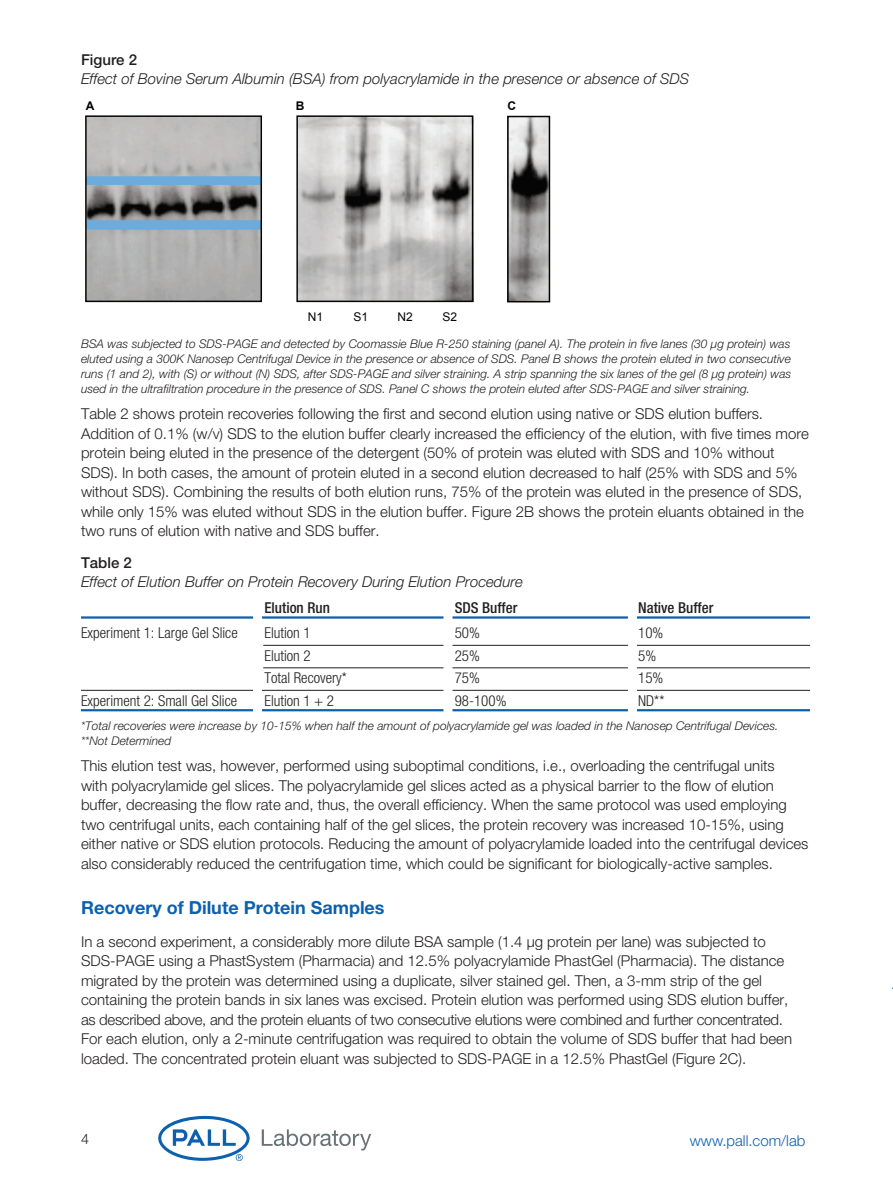
<style>
.page{position:relative;width:893px;height:1188px;background:#fff}
.page>*{position:absolute;margin:0;border:0;box-sizing:border-box;transform-origin:0 0}
.Level_1_Subhead{font:700 18px "Helvetica Neue LT Std";color:#0d60ae}
.Level_1_Body_Text{font:300 15px/19.5px "Helvetica Neue LT Std";color:#231f20}
.Level_1_Fig_Tab_Titl{font:italic 300 15px "Helvetica Neue LT Std";color:#231f20}
.Level_1_Chart_Copy{font:300 condensed 15px "Helvetica Neue LT Std";color:#231f20}
.Level_1_Chart_Head_R{font:500 condensed 15px "Helvetica Neue LT Std";color:#231f20}
.t1{font:300 15px "Helvetica Neue LT Std";color:#0d60ae}
.Level_1_Fig_Tab_Num{font:500 15px "Helvetica Neue LT Std";color:#231f20}
.t2{font:300 14.25px "Helvetica Neue LT Std";color:#231f20}
.Level_2_Graph_Char_F{font:italic 300 12px/15px "Helvetica Neue LT Std";color:#231f20;text-align:justify}
.t3{font:12px "Arial";color:#050504}
.t4{font:700 12px "Arial";color:#050504}
</style>
<div class="page">
<svg style="left:158px;top:1116px;width:92px;height:45px"></svg>
<svg style="left:262px;top:1129px;width:109px;height:22px"></svg>
<hr style="left:81px;top:616px;width:729px;height:3px;background:#0d60ae">
<hr style="left:263px;top:645px;width:547px;height:1px;background:#231f20">
<hr style="left:263px;top:668px;width:547px;height:1px;background:#231f20">
<hr style="left:81px;top:690px;width:729px;height:1px;background:#231f20">
<hr style="left:81px;top:709px;width:729px;height:2px;background:#0d60ae">
<img style="left:88px;top:118px;width:171px;height:181px">
<div style="left:86px;top:176px;width:176px;height:9px;background:#6babdd"></div>
<div style="left:86px;top:220px;width:176px;height:10px;background:#6babdd"></div>
<div style="left:85px;top:115px;width:177px;height:187px;border:2px solid #050504"></div>
<img style="left:299px;top:116px;width:175px;height:185px">
<div style="left:296px;top:115px;width:177px;height:187px;border:2px solid #050504"></div>
<img style="left:510px;top:119px;width:37px;height:180px">
<div style="left:507px;top:116px;width:43px;height:186px;border:2px solid #050504"></div>
<div style="left:253px;top:608px;width:9px;height:109px;background:#fff"></div>
<div style="left:443px;top:608px;width:9px;height:109px;background:#fff"></div>
<div style="left:628px;top:608px;width:9px;height:109px;background:#fff"></div>
<p class="Level_1_Fig_Tab_Num" style="left:81px;top:50px;width:58px">Figure 2</p>
<p class="Level_1_Fig_Tab_Titl" style="left:81px;top:70px;width:610px">Effect of Bovine Serum Albumin (BSA) from polyacrylamide in the presence or absence of SDS</p>
<p class="t4" style="left:86px;top:97px;width:10px">A</p>
<p class="t4" style="left:296px;top:97px;width:10px">B</p>
<p class="t4" style="left:508px;top:97px;width:10px">C</p>
<p class="t3" style="left:308px;top:309px;width:17px">N1</p>
<p class="t3" style="left:353px;top:309px;width:16px">S1</p>
<p class="t3" style="left:397px;top:309px;width:17px">N2</p>
<p class="t3" style="left:442px;top:309px;width:16px">S2</p>
<p class="Level_2_Graph_Char_F" style="left:81px;top:336px;width:712px">BSA was subjected to SDS-PAGE and detected by Coomassie Blue R-250 staining (panel A). The protein in five lanes (30 μg protein) was eluted using a 300K Nanosep Centrifugal Device in the presence or absence of SDS. Panel B shows the protein eluted in two consecutive runs (1 and 2), with (S) or without (N) SDS, after SDS-PAGE and silver straining. A strip spanning the six lanes of the gel (8 μg protein) was used in the ultrafiltration procedure in the presence of SDS. Panel C shows the protein eluted after SDS-PAGE and silver straining.</p>
<p class="Level_1_Body_Text" style="left:81px;top:404px;width:729px">Table 2 shows protein recoveries following the first and second elution using native or SDS elution buffers.<br>Addition of 0.1% (w/v) SDS to the elution buffer clearly increased the efficiency of the elution, with five times more protein being eluted in the presence of the detergent (50% of protein was eluted with SDS and 10% without SDS). In both cases, the amount of protein eluted in a second elution decreased to half (25% with SDS and 5% without SDS). Combining the results of both elution runs, 75% of the protein was eluted in the presence of SDS, while only 15% was eluted without SDS in the elution buffer. Figure 2B shows the protein eluants obtained in the two runs of elution with native and SDS buffer.</p>
<p class="Level_1_Fig_Tab_Num" style="left:81px;top:554px;width:52px">Table 2</p>
<p class="Level_1_Fig_Tab_Titl" style="left:81px;top:573px;width:444px">Effect of Elution Buffer on Protein Recovery During Elution Procedure</p>
<p class="Level_1_Chart_Head_R" style="left:264px;top:599px;width:67px">Elution Run</p>
<p class="Level_1_Chart_Head_R" style="left:455px;top:599px;width:64px">SDS Buffer</p>
<p class="Level_1_Chart_Head_R" style="left:638px;top:599px;width:77px">Native Buffer</p>
<p class="Level_1_Chart_Copy" style="left:81px;top:624px;width:158px">Experiment 1: Large Gel Slice</p>
<p class="Level_1_Chart_Copy" style="left:264px;top:624px;width:48px">Elution 1</p>
<p class="Level_1_Chart_Copy" style="left:455px;top:624px;width:27px">50%</p>
<p class="Level_1_Chart_Copy" style="left:638px;top:624px;width:27px">10%</p>
<p class="Level_1_Chart_Copy" style="left:264px;top:647px;width:48px">Elution 2</p>
<p class="Level_1_Chart_Copy" style="left:455px;top:647px;width:27px">25%</p>
<p class="Level_1_Chart_Copy" style="left:638px;top:647px;width:20px">5%</p>
<p class="Level_1_Chart_Copy" style="left:264px;top:669px;width:84px">Total Recovery*</p>
<p class="Level_1_Chart_Copy" style="left:455px;top:669px;width:27px">75%</p>
<p class="Level_1_Chart_Copy" style="left:638px;top:669px;width:27px">15%</p>
<p class="Level_1_Chart_Copy" style="left:81px;top:692px;width:158px">Experiment 2: Small Gel Slice</p>
<p class="Level_1_Chart_Copy" style="left:264px;top:692px;width:71px">Elution 1 + 2</p>
<p class="Level_1_Chart_Copy" style="left:455px;top:692px;width:53px">98-100%</p>
<p class="Level_1_Chart_Copy" style="left:638px;top:692px;width:28px">ND**</p>
<p class="Level_2_Graph_Char_F" style="left:81px;top:718px;width:699px">*Total recoveries were increase by 10-15% when half the amount of polyacrylamide gel was loaded in the Nanosep Centrifugal Devices. **Not Determined</p>
<p class="Level_1_Body_Text" style="left:81px;top:756px;width:729px">This elution test was, however, performed using suboptimal conditions, i.e., overloading the centrifugal units<br>with polyacrylamide gel slices. The polyacrylamide gel slices acted as a physical barrier to the flow of elution buffer, decreasing the flow rate and, thus, the overall efficiency. When the same protocol was used employing two centrifugal units, each containing half of the gel slices, the protein recovery was increased 10-15%, using either native or SDS elution protocols. Reducing the amount of polyacrylamide loaded into the centrifugal devices also considerably reduced the centrifugation time, which could be significant for biologically-active samples.</p>
<p class="Level_1_Subhead" style="left:81px;top:896px;width:305px">Recovery of Dilute Protein Samples</p>
<p class="Level_1_Body_Text" style="left:81px;top:931px;width:713px">In a second experiment, a considerably more dilute BSA sample (1.4 µg protein per lane) was subjected to SDS-PAGE using a PhastSystem (Pharmacia) and 12.5% polyacrylamide PhastGel (Pharmacia). The distance migrated by the protein was determined using a duplicate, silver stained gel. Then, a 3-mm strip of the gel containing the protein bands in six lanes was excised. Protein elution was performed using SDS elution buffer, as described above, and the protein eluants of two consecutive elutions were combined and further concentrated.<br>For each elution, only a 2-minute centrifugation was required to obtain the volume of SDS buffer that had been loaded. The concentrated protein eluant was subjected to SDS-PAGE in a 12.5% PhastGel (Figure 2C).</p>
<p class="t2" style="left:81px;top:1131px;width:9px">4</p>
<p class="t1" style="left:690px;top:1132px;width:117px">www.pall.com/lab</p>
</div>
